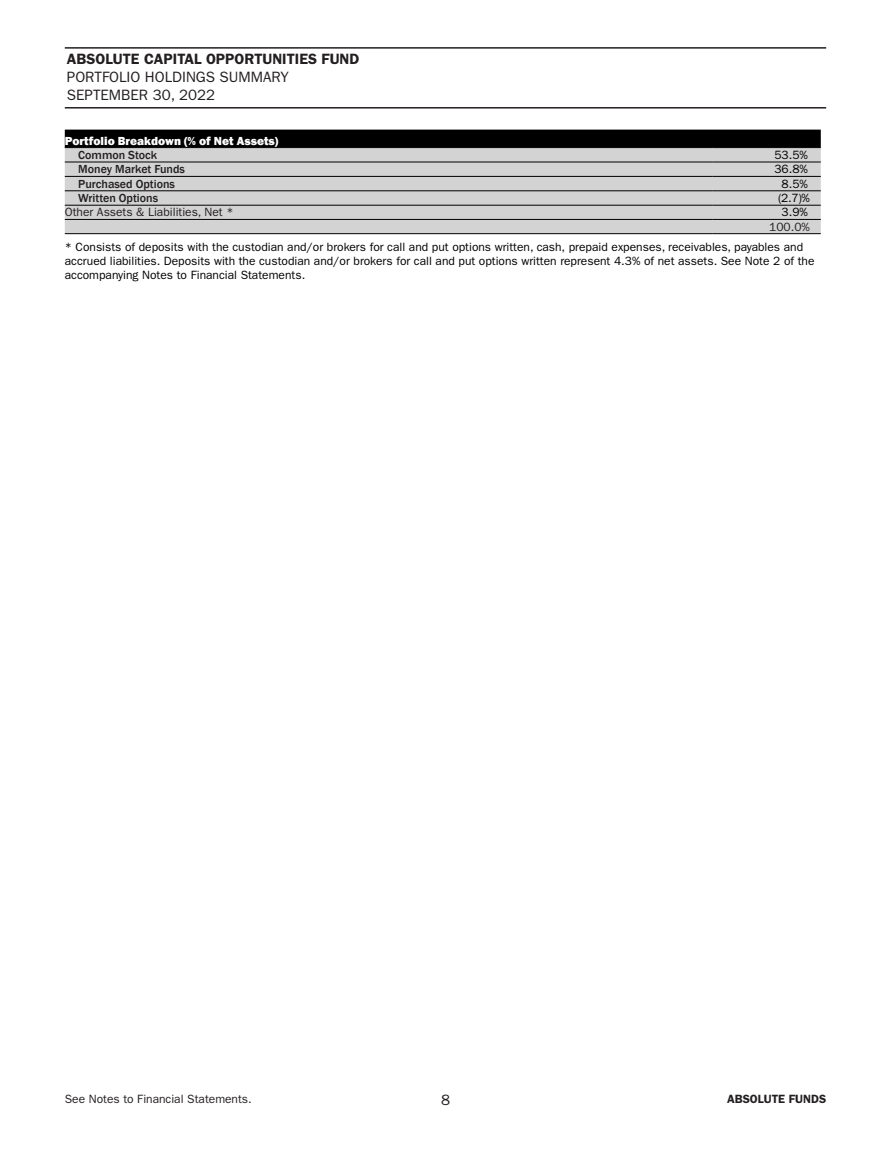
<style>
.page{position:relative;width:891px;height:1161px;background:#fff}
.page>*{position:absolute;margin:0;border:0;box-sizing:border-box;transform-origin:0 0}
.t1{font:15px/18px "ITC Franklin Gothic Std";color:#231f20}
.t2{font:600 15px "ITC Franklin Gothic Std";color:#231f20}
.ID0EICAE{font:12px/14.4px "ITC Franklin Gothic Std";color:#000}
.Value{font:12px "ITC Franklin Gothic Std";color:#231f20}
.ValueIndent{font:500 12px "Franklin Gothic";color:#231f20}
.ID0ETC{font:800 12px "Franklin Gothic";color:#fff}
.ID0EVG_NumberGroup_0{font:12px "ITC Franklin Gothic Std";color:#000}
.t3{font:600 12px "ITC Franklin Gothic Std";color:#231f20}
.ValueRight{font:12px "ITC Franklin Gothic Std";color:#231f20}
</style>
<div class="page">
<hr style="left:65px;top:47px;width:761px;height:2px;background:#231f20">
<hr style="left:65px;top:107px;width:761px;height:2px;background:#231f20">
<div style="left:65px;top:130px;width:756px;height:17px;background:#000"></div>
<svg style="left:65px;top:148px;width:756px;height:85px;background:#cfcfcf"></svg>
<hr style="left:65px;top:147px;width:648px;height:1px;background:#000">
<hr style="left:713px;top:147px;width:108px;height:1px;background:#000">
<hr style="left:65px;top:162px;width:648px;height:1px;background:#000">
<hr style="left:713px;top:162px;width:108px;height:1px;background:#000">
<hr style="left:65px;top:176px;width:648px;height:1px;background:#000">
<hr style="left:713px;top:176px;width:108px;height:1px;background:#000">
<hr style="left:65px;top:190px;width:648px;height:1px;background:#000">
<hr style="left:713px;top:190px;width:108px;height:1px;background:#000">
<hr style="left:65px;top:205px;width:648px;height:1px;background:#000">
<hr style="left:713px;top:205px;width:108px;height:1px;background:#000">
<hr style="left:65px;top:219px;width:648px;height:1px;background:#000">
<hr style="left:65px;top:233px;width:648px;height:1px;background:#000">
<hr style="left:713px;top:219px;width:108px;height:1px;background:#000">
<hr style="left:713px;top:233px;width:108px;height:1px;background:#000">
<p class="t2" style="left:67px;top:50px;width:294px">ABSOLUTE CAPITAL OPPORTUNITIES FUND</p>
<p class="t1" style="left:67px;top:68px;width:223px">PORTFOLIO HOLDINGS SUMMARY<br>SEPTEMBER 30, 2022</p>
<p class="ID0ETC" style="left:65px;top:133px;width:215px">Portfolio Breakdown (% of Net Assets)</p>
<p class="ValueIndent" style="left:78px;top:148px;width:80px">Common Stock</p>
<p class="ID0EVG_NumberGroup_0" style="left:774px;top:148px;width:35px">53.5%</p>
<p class="ValueIndent" style="left:78px;top:162px;width:108px">Money Market Funds</p>
<p class="ID0EVG_NumberGroup_0" style="left:774px;top:162px;width:35px">36.8%</p>
<p class="ValueIndent" style="left:78px;top:176px;width:98px">Purchased Options</p>
<p class="ID0EVG_NumberGroup_0" style="left:782px;top:177px;width:28px">8.5%</p>
<p class="ValueIndent" style="left:78px;top:191px;width:81px">Written Options</p>
<p class="ID0EVG_NumberGroup_0" style="left:778px;top:191px;width:33px">(2.7)%</p>
<p class="Value" style="left:65px;top:205px;width:170px">Other Assets &amp; Liabilities, Net *</p>
<p class="ID0EVG_NumberGroup_0" style="left:782px;top:205px;width:28px">3.9%</p>
<p class="ValueRight" style="left:769px;top:220px;width:42px">100.0%</p>
<p class="ID0EICAE" style="left:65px;top:239px;width:751px">* Consists of deposits with the custodian and/or brokers for call and put options written, cash, prepaid expenses, receivables, payables and accrued liabilities. Deposits with the custodian and/or brokers for call and put options written represent 4.3% of net assets. See Note 2 of the accompanying Notes to Financial Statements.</p>
<p class="Value" style="left:65px;top:1092px;width:189px">See Notes to Financial Statements.</p>
<p class="t1" style="left:441px;top:1091px;width:10px">8</p>
<p class="t3" style="left:727px;top:1092px;width:101px">ABSOLUTE FUNDS</p>
</div>
